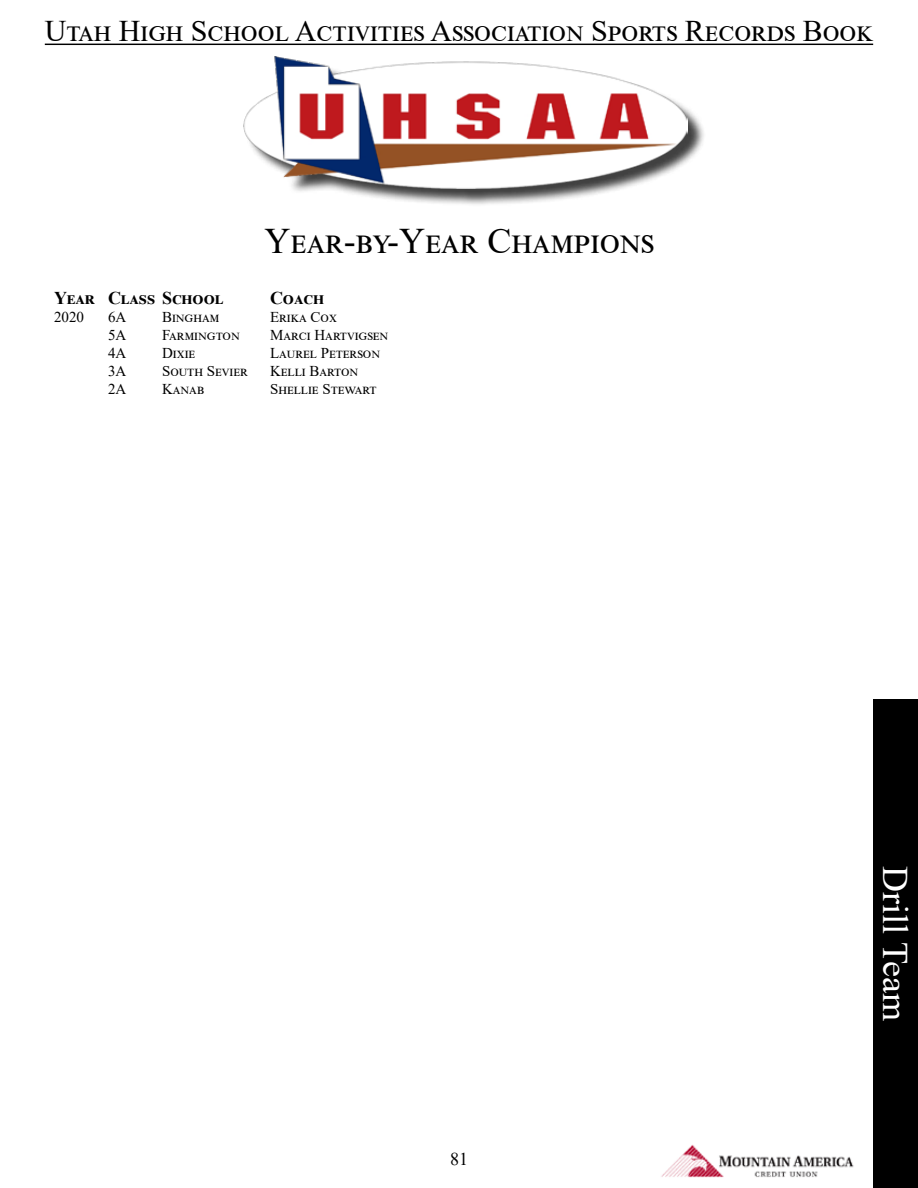
<style>
.page{position:relative;width:918px;height:1188px;background:#fff}
.page>*{position:absolute;margin:0;border:0;box-sizing:border-box;transform-origin:0 0}
.t1{font:36px "Times New Roman";color:#000}
.t2{font:36px "Times New Roman";color:#fff}
.t3{font:30px "Times New Roman";color:#000}
.t4{font:700 18px "Times New Roman";color:#000}
.t5{font:18px "Times New Roman";color:#000}
.t6{font:15px "Times New Roman";color:#000}
</style>
<div class="page">
<hr style="left:45px;top:44px;width:828px;height:1px;background:#000">
<div style="left:246px;top:60px;width:460px;height:147px;background:#000;opacity:.75"></div>
<img style="left:243px;top:57px;width:445px;height:131px">
<img style="left:661px;top:1144px;width:193px;height:34px">
<div style="left:873px;top:699px;width:45px;height:489px;background:#000"></div>
<h2 class="t3" style="left:45px;top:10px;width:830px">Utah High School Activities Association Sports Records Book</h2>
<h1 class="t1" style="left:265px;top:215px;width:391px">Year-by-Year Champions</h1>
<p class="t4" style="left:54px;top:285px;width:171px">Year Class School</p>
<p class="t4" style="left:270px;top:285px;width:56px">Coach</p>
<p class="t6" style="left:54px;top:306px;width:31px">2020</p>
<p class="t6" style="left:108px;top:306px;width:20px">6A</p>
<p class="t6" style="left:162px;top:306px;width:59px">Bingham</p>
<p class="t6" style="left:270px;top:306px;width:69px">Erika Cox</p>
<p class="t6" style="left:108px;top:324px;width:20px">5A</p>
<p class="t6" style="left:162px;top:324px;width:79px">Farmington</p>
<p class="t6" style="left:270px;top:324px;width:120px">Marci Hartvigsen</p>
<p class="t6" style="left:108px;top:342px;width:20px">4A</p>
<p class="t6" style="left:162px;top:342px;width:35px">Dixie</p>
<p class="t6" style="left:270px;top:342px;width:112px">Laurel Peterson</p>
<p class="t6" style="left:108px;top:360px;width:20px">3A</p>
<p class="t6" style="left:162px;top:360px;width:85px">South Sevier</p>
<p class="t6" style="left:270px;top:360px;width:90px">Kelli Barton</p>
<p class="t6" style="left:108px;top:378px;width:20px">2A</p>
<p class="t6" style="left:162px;top:378px;width:44px">Kanab</p>
<p class="t6" style="left:270px;top:378px;width:108px">Shellie Stewart</p>
<p class="t5" style="left:450px;top:1146px;width:19px">81</p>
<h1 class="t2" style="left:920px;top:866px;width:157px;rotate:90deg">Drill Team</h1>
</div>
